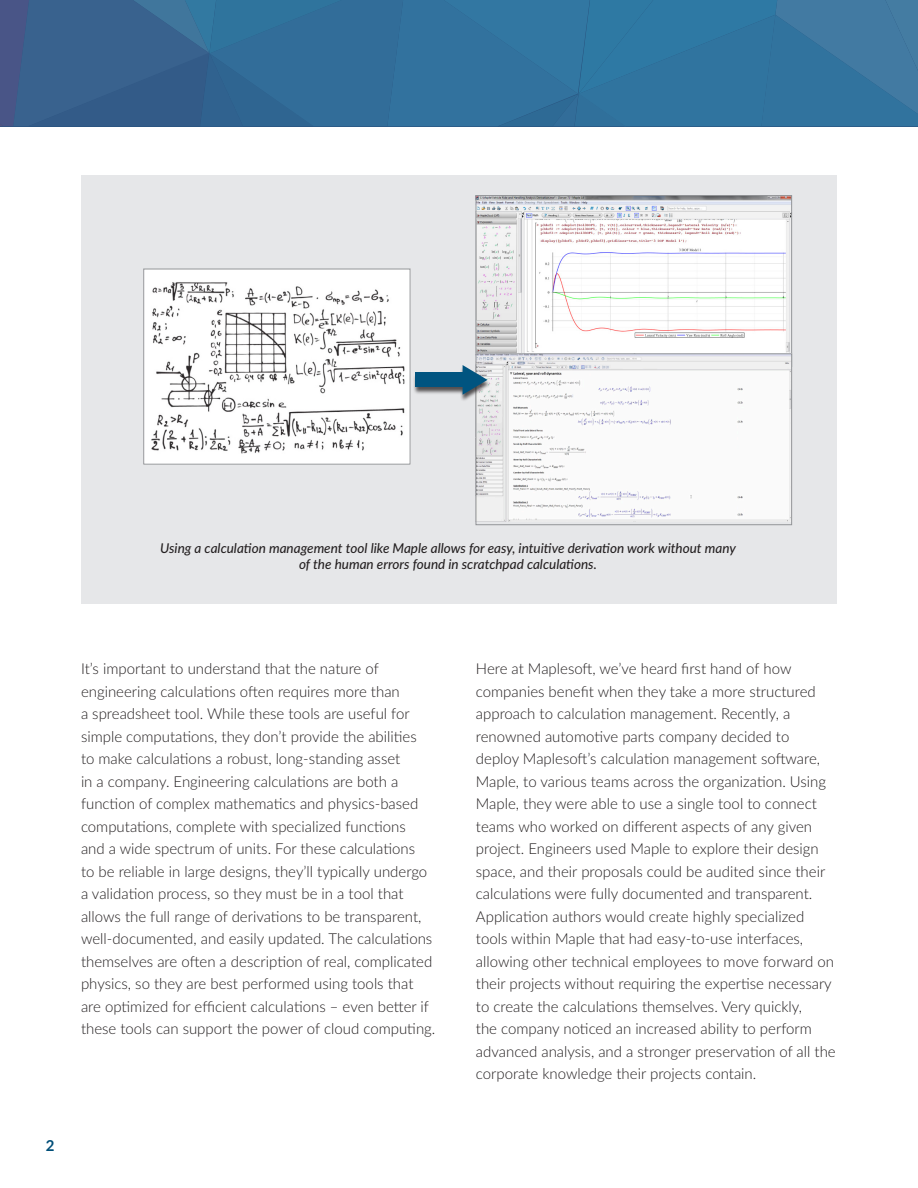
<style>
.page{position:relative;width:918px;height:1188px;background:#fff}
.page>*{position:absolute;margin:0;border:0;box-sizing:border-box;transform-origin:0 0}
.BigBody_Lato{font:300 15px/22.5px "Lato";color:#231f20}
.Bullet_lato{font:700 15px "Lato";color:#004e78}
.BigBody_Lato-2{font:italic 500 13.5px/16.2px "Lato";color:#231f20;text-align:center}
</style>
<div class="page">
<svg style="left:0;top:0;width:918px;height:126px;background:#346e99"></svg>
<hr style="left:917px;top:1009px;width:1px;height:179px;background:#29527e">
<div style="left:81px;top:176px;width:756px;height:428px;background:#e6e7e9"></div>
<img style="left:146px;top:271px;width:262px;height:191px">
<img style="left:478px;top:197px;width:312px;height:157px">
<div style="left:476px;top:195px;width:316px;height:172px;border:1px solid #939598"></div>
<img style="left:478px;top:357px;width:312px;height:164px">
<div style="left:476px;top:354px;width:316px;height:171px;border:1px solid #939598"></div>
<div style="left:413px;top:366px;width:78px;height:36px;background:#231f20;opacity:.75"></div>
<div style="left:416px;top:373px;width:51px;height:14px;background:#005480"></div>
<svg style="left:463px;top:365px;width:24px;height:30px"></svg>
<p class="BigBody_Lato-2" style="left:160px;top:539px;width:577px">Using a calculation management tool like Maple allows for easy, intuitive derivation work without many of the human errors found in scratchpad calculations.</p>
<p class="Bullet_lato" style="left:46px;top:1135px;width:10px">2</p>
<p class="BigBody_Lato" style="left:81px;top:657px;width:356px">It’s important to understand that the nature of engineering calculations often requires more than<br>a spreadsheet tool. While these tools are useful for simple computations, they don’t provide the abilities<br>to make calculations a robust, long-standing asset<br>in a company. Engineering calculations are both a function of complex mathematics and physics-based computations, complete with specialized functions<br>and a wide spectrum of units. For these calculations<br>to be reliable in large designs, they’ll typically undergo a validation process, so they must be in a tool that allows the full range of derivations to be transparent, well-documented, and easily updated. The calculations themselves are often a description of real, complicated physics, so they are best performed using tools that are optimized for efficient calculations – even better if these tools can support the power of cloud computing.</p>
<p class="BigBody_Lato" style="left:476px;top:657px;width:361px">Here at Maplesoft, we’ve heard first hand of how companies benefit when they take a more structured approach to calculation management. Recently, a renowned automotive parts company decided to deploy Maplesoft’s calculation management software, Maple, to various teams across the organization. Using Maple, they were able to use a single tool to connect teams who worked on different aspects of any given project. Engineers used Maple to explore their design space, and their proposals could be audited since their calculations were fully documented and transparent.<br>Application authors would create highly specialized tools within Maple that had easy-to-use interfaces, allowing other technical employees to move forward on their projects without requiring the expertise necessary to create the calculations themselves. Very quickly,<br>the company noticed an increased ability to perform advanced analysis, and a stronger preservation of all the corporate knowledge their projects contain.</p>
</div>
